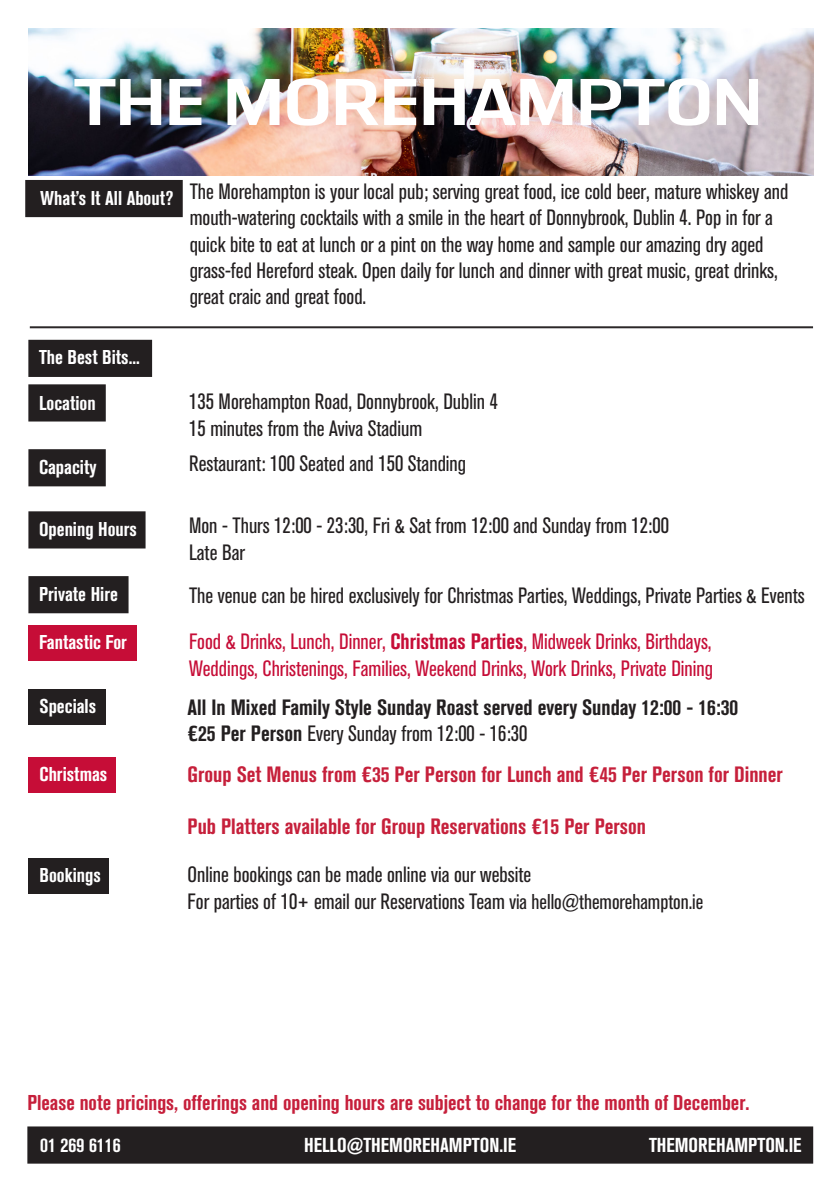
<style>
.page{position:relative;width:840px;height:1191px;background:#fff}
.page>*{position:absolute;margin:0;border:0;box-sizing:border-box;transform-origin:0 0}
.t1{font:700 65.8px "Address Sans Pro Xt";color:#fff}
.t2{font:condensed 22px/26.4px "Akzidenz Grotesk BQ";color:#231f20}
.t3{font:condensed 22px "Akzidenz Grotesk BQ";color:#c60d37}
.t4{font:700 condensed 22px "Akzidenz Grotesk BQ";color:#c6203b}
.t5{font:700 condensed 22px "Akzidenz Grotesk BQ";color:#231f20}
.t6{font:700 condensed 21.2px "Akzidenz Grotesk BQ";color:#c61f3b}
.t7{font:700 condensed 20px "Akzidenz Grotesk BQ";color:#fff}
.t8{font:700 condensed 19.8px "Akzidenz Grotesk BQ";color:#fff}
.s1{font-weight:700}
.s2{font-size:21.2px}
</style>
<div class="page">
<img style="left:28px;top:28px;width:785px;height:148px">
<div style="left:28px;top:1127px;width:783px;height:35px;background:#231f20"></div>
<div style="left:27px;top:1126px;width:785px;height:37px;border:2px solid #231f20"></div>
<div style="left:29px;top:577px;width:98px;height:35px;background:#231f20"></div>
<div style="left:28px;top:576px;width:100px;height:37px;border:2px solid #231f20"></div>
<div style="left:29px;top:512px;width:115px;height:35px;background:#231f20"></div>
<div style="left:28px;top:511px;width:117px;height:37px;border:2px solid #231f20"></div>
<div style="left:29px;top:450px;width:76px;height:35px;background:#231f20"></div>
<div style="left:28px;top:449px;width:78px;height:37px;border:2px solid #231f20"></div>
<div style="left:29px;top:385px;width:76px;height:35px;background:#231f20"></div>
<div style="left:28px;top:384px;width:78px;height:37px;border:2px solid #231f20"></div>
<div style="left:29px;top:341px;width:122px;height:35px;background:#231f20"></div>
<div style="left:28px;top:340px;width:124px;height:37px;border:2px solid #231f20"></div>
<div style="left:26px;top:181px;width:156px;height:35px;background:#231f20"></div>
<div style="left:25px;top:180px;width:158px;height:37px;border:2px solid #231f20"></div>
<hr style="left:30px;top:326px;width:782px;height:2px;background:#231f20">
<div style="left:28px;top:625px;width:109px;height:35px;background:#c60d37"></div>
<div style="left:28px;top:689px;width:78px;height:36px;background:#231f20"></div>
<div style="left:28px;top:757px;width:88px;height:35px;background:#c60d37"></div>
<div style="left:28px;top:858px;width:81px;height:35px;background:#231f20"></div>
<p class="t1" style="left:74px;top:63px;width:689px">THE MOREHAMPTON</p>
<p class="t8" style="left:40px;top:186px;width:135px">What’s It All About?</p>
<p class="t2" style="left:190px;top:178px;width:599px">The Morehampton is your local pub; serving great food, ice cold beer, mature whiskey and mouth-watering cocktails with a smile in the heart of Donnybrook, Dublin 4. Pop in for a quick bite to eat at lunch or a pint on the way home and sample our amazing dry aged</p>
<p class="t2" style="left:190px;top:258px;width:589px">grass-fed Hereford steak. Open daily for lunch and dinner with great music, great drinks, great craic and great food.</p>
<p class="t8" style="left:39px;top:346px;width:102px">The Best Bits...</p>
<p class="t8" style="left:39px;top:391px;width:58px">Location</p>
<p class="t8" style="left:39px;top:455px;width:59px">Capacity</p>
<p class="t8" style="left:39px;top:518px;width:99px">Opening Hours</p>
<p class="t8" style="left:39px;top:583px;width:80px">Private Hire</p>
<p class="t8" style="left:39px;top:631px;width:89px">Fantastic For</p>
<p class="t8" style="left:40px;top:695px;width:58px">Specials</p>
<p class="t8" style="left:40px;top:762px;width:69px">Christmas</p>
<p class="t8" style="left:40px;top:863px;width:63px">Bookings</p>
<p class="t2" style="left:189px;top:389px;width:310px">135 Morehampton Road, Donnybrook, Dublin 4</p>
<p class="t2" style="left:189px;top:415px;width:234px">15 minutes from the Aviva Stadium</p>
<p class="t2" style="left:189px;top:450px;width:278px">Restaurant: 100 Seated and 150 Standing</p>
<p class="t2" style="left:189px;top:512px;width:481px">Mon - Thurs 12:00 - 23:30, Fri &amp; Sat from 12:00 and Sunday from 12:00</p>
<p class="t2" style="left:189px;top:539px;width:57px">Late Bar</p>
<p class="t2" style="left:189px;top:582px;width:617px">The venue can be hired exclusively for Christmas Parties, Weddings, Private Parties &amp; Events</p>
<p class="t3" style="left:189px;top:629px;width:523px">Food &amp; Drinks, Lunch, Dinner, <span class="s1">Christmas Parties</span>, Midweek Drinks, Birthdays,</p>
<p class="t3" style="left:189px;top:656px;width:525px">Weddings, Christenings, Families, Weekend Drinks, Work Drinks, Private Dining</p>
<p class="t5" style="left:187px;top:694px;width:552px">All In Mixed Family Style Sunday Roast served every Sunday 12:00 - 16:30</p>
<p class="t2" style="left:187px;top:721px;width:341px"><span class="s1">€25 Per Person</span> Every Sunday from 12:00 - 16:30</p>
<p class="t4" style="left:187px;top:761px;width:596px">Group Set Menus from €35 Per Person for Lunch and €45 Per Person for Dinner</p>
<p class="t4" style="left:187px;top:814px;width:459px">Pub Platters available for Group Reservations €15 Per Person</p>
<p class="t2" style="left:187px;top:861px;width:345px">Online bookings can be made online via our website</p>
<p class="t2" style="left:187px;top:888px;width:517px">For parties of 10+ email our Reservations Team <span class="s2">via hello@themorehampton.ie</span></p>
<p class="t6" style="left:27px;top:1090px;width:723px">Please note pricings, offerings and opening hours are subject to change for the month of December.</p>
<p class="t7" style="left:40px;top:1133px;width:82px">01 269 6116</p>
<p class="t7" style="left:304px;top:1133px;width:213px">HELLO@THEMOREHAMPTON.IE</p>
<p class="t7" style="left:648px;top:1133px;width:154px">THEMOREHAMPTON.IE</p>
</div>
